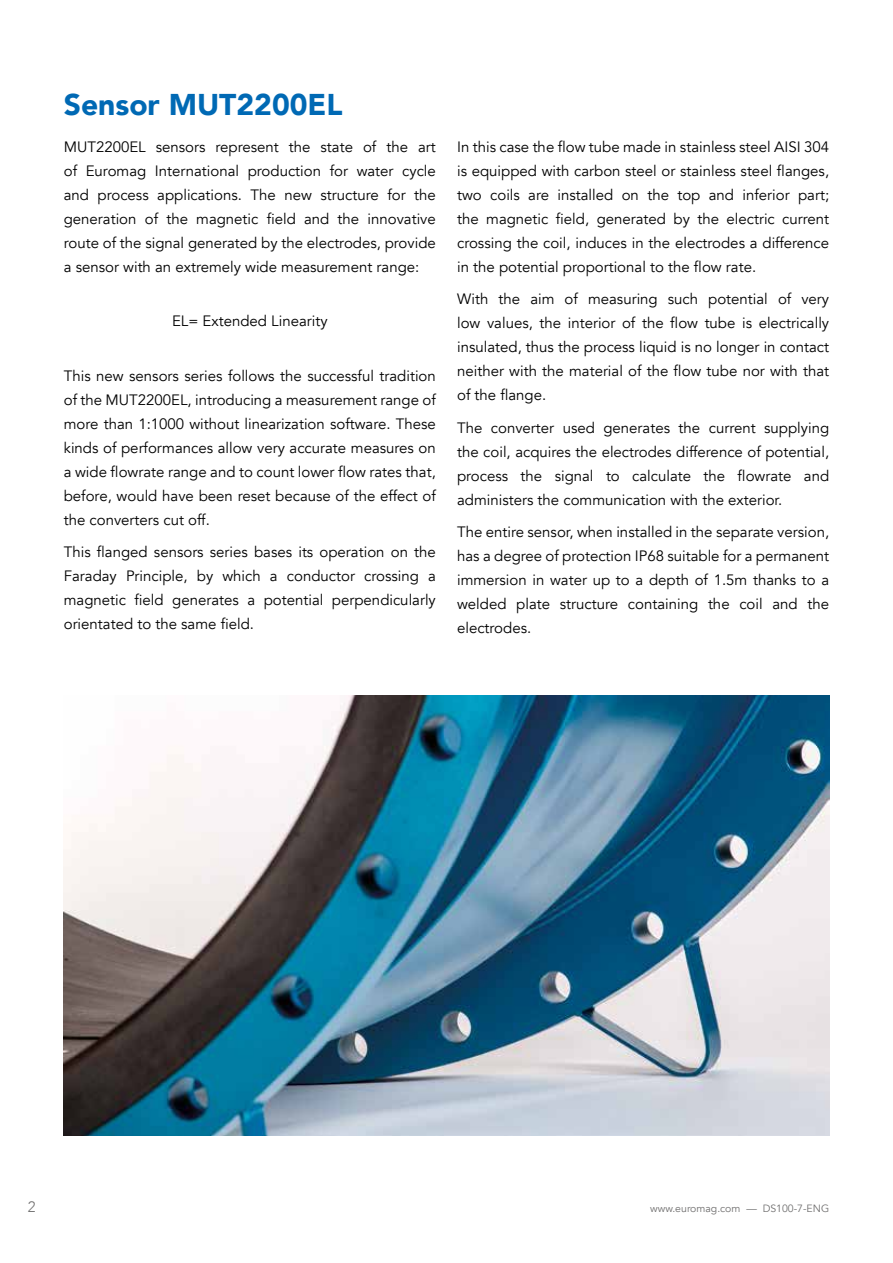
<style>
.page{position:relative;width:893px;height:1263px;background:#fff}
.page>*{position:absolute;margin:0;border:0;box-sizing:border-box;transform-origin:0 0}
.t1{font:900 30px "Avenir";color:#0069b4}
.t2{font:15px/24px "Avenir";color:#000;text-align:justify}
.t3{font:300 15px "Avenir";color:#706f6f}
.t4{font:10.5px "Avenir";color:#706f6f}
</style>
<div class="page">
<img style="left:64px;top:696px;width:765px;height:439px">
<h1 class="t1" style="left:64px;top:79px;width:280px">Sensor MUT2200EL</h1>
<p class="t2" style="left:64px;top:135px;width:374px">MUT2200EL sensors represent the state of the art of Euromag International production for water cycle and process applications. The new structure for the generation of the magnetic field and the innovative route of the signal generated by the electrodes, provide a sensor with an extremely wide measurement range:</p>
<p class="t2" style="left:172px;top:309px;width:157px">EL= Extended Linearity</p>
<p class="t2" style="left:64px;top:364px;width:374px">This new sensors series follows the successful tradition of the MUT2200EL, introducing a measurement range of more than 1:1000 without linearization software. These kinds of performances allow very accurate measures on a wide flowrate range and to count lower flow rates that, before, would have been reset because of the effect of the converters cut off.</p>
<p class="t2" style="left:64px;top:540px;width:374px">This flanged sensors series bases its operation on the Faraday Principle, by which a conductor crossing a magnetic field generates a potential perpendicularly orientated to the same field.</p>
<p class="t2" style="left:457px;top:135px;width:374px">In this case the flow tube made in stainless steel AISI 304 is equipped with carbon steel or stainless steel flanges, two coils are installed on the top and inferior part; the magnetic field, generated by the electric current crossing the coil, induces in the electrodes a difference in the potential proportional to the flow rate.</p>
<p class="t2" style="left:457px;top:287px;width:374px">With the aim of measuring such potential of very low values, the interior of the flow tube is electrically insulated, thus the process liquid is no longer in contact neither with the material of the flow tube nor with that of the flange.</p>
<p class="t2" style="left:457px;top:416px;width:374px">The converter used generates the current supplying the coil, acquires the electrodes difference of potential, process the signal to calculate the flowrate and administers the communication with the exterior.</p>
<p class="t2" style="left:457px;top:520px;width:374px">The entire sensor, when installed in the separate version, has a degree of protection IP68 suitable for a permanent immersion in water up to a depth of 1.5m thanks to a welded plate structure containing the coil and the electrodes.</p>
<p class="t3" style="left:28px;top:1198px;width:9px">2</p>
<p class="t4" style="left:650px;top:1202px;width:180px">www.euromag.com — DS100-7-ENG</p>
</div>
